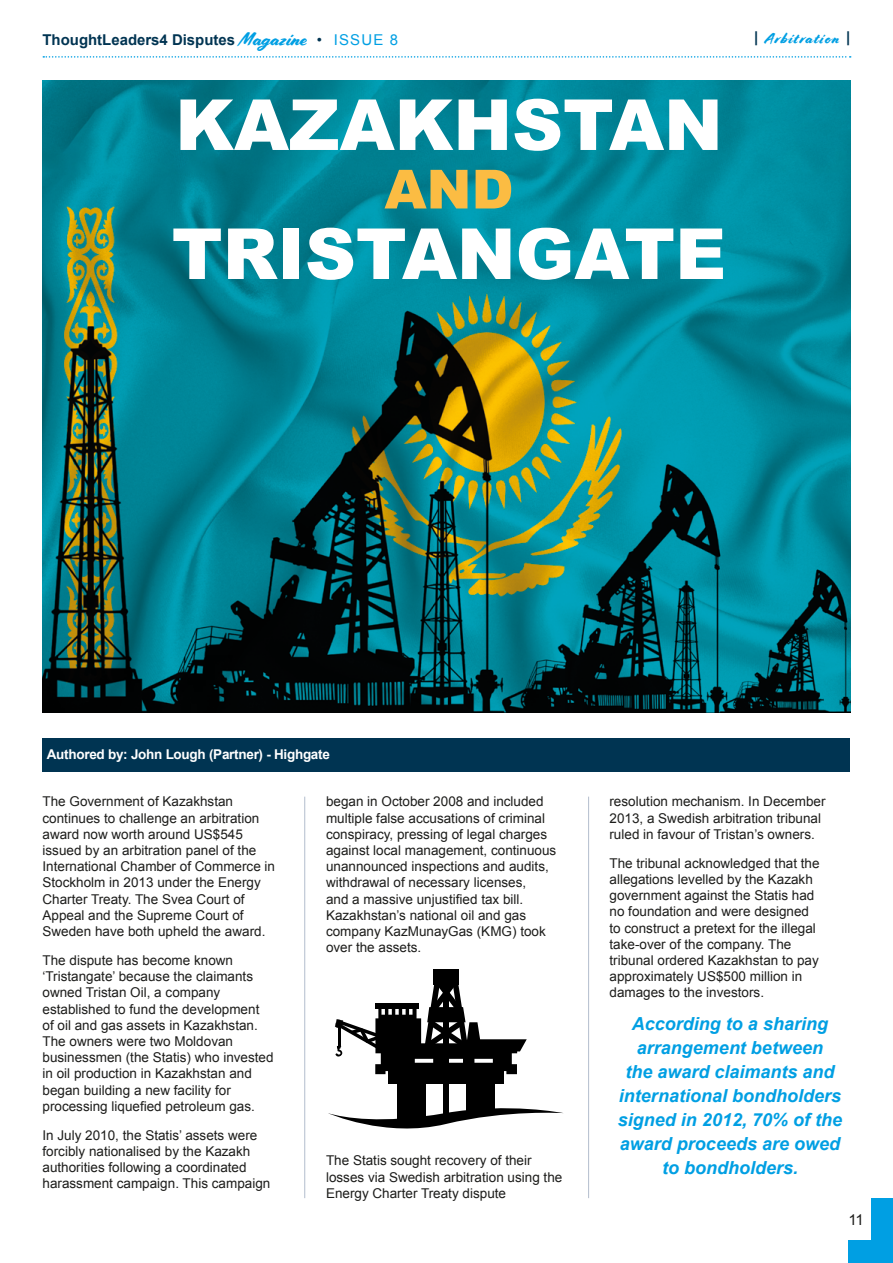
<style>
.page{position:relative;width:893px;height:1263px;background:#fff}
.page>*{position:absolute;margin:0;border:0;box-sizing:border-box;transform-origin:0 0}
.t1{font:900 70.5px "Arial";color:#fff}
.t2{font:900 54px "Arial";color:#fbbc43}
.t3{font:italic 700 18px/24px "Arial";color:#009fe3;text-align:center}
.t4{font:700 15px "Arial";color:#003452}
.t5{font:15px "Cortado";letter-spacing:.08em;color:#009fe3}
.t6{font:15px "Arial";color:#1d1d1b}
.t7{font:13.5px/16.2px "Arial";color:#1d1d1b}
.t8{font:700 13.5px "Arial";letter-spacing:-.02em;color:#fff}
.s1{font-family:"Cortado";font-weight:400;font-size:18.6px;color:#009fe3}
.s2{font-weight:400}
.s3{font-weight:400;color:#009fe3}
.s4{font-family:"Arial";font-weight:700;color:#003452}
</style>
<div class="page">
<svg style="left:43px;top:56px;width:808px;height:2px"></svg>
<div style="left:872px;top:1198px;width:21px;height:65px;background:#009fe3"></div>
<div style="left:848px;top:1241px;width:45px;height:22px;background:#009fe3"></div>
<img style="left:43px;top:81px;width:807px;height:631px">
<div style="left:43px;top:738px;width:807px;height:33px;background:#003452"></div>
<svg style="left:328px;top:1102px;width:235px;height:27px"></svg>
<div style="left:388px;top:1064px;width:116px;height:20px;background:#000"></div>
<div style="left:397px;top:1077px;width:29px;height:46px;background:#000"></div>
<div style="left:466px;top:1077px;width:28px;height:37px;background:#000"></div>
<div style="left:434px;top:970px;width:25px;height:15px;background:#000"></div>
<div style="left:443px;top:977px;width:6px;height:141px;background:#000"></div>
<svg style="left:335px;top:972px;width:192px;height:102px"></svg>
<hr style="left:304px;top:797px;width:1px;height:401px;background:#b3bdcd">
<hr style="left:588px;top:797px;width:1px;height:401px;background:#b3bdcd">
<p class="t4" style="left:43px;top:29px;width:357px">ThoughtLeaders4 Disputes <span class="s1">Magazine</span> <span class="s2">•</span> <span class="s3">ISSUE 8</span></p>
<h1 class="t1" style="left:175px;top:74px;width:549px">KAZAKHSTAN</h1>
<h2 class="t2" style="left:384px;top:150px;width:131px">AND</h2>
<h1 class="t1" style="left:172px;top:203px;width:556px">TRISTANGATE</h1>
<p class="t5" style="left:754px;top:30px;width:98px"><span class="s4">|</span> Arbitration <span class="s4">|</span></p>
<p class="t8" style="left:47px;top:746px;width:285px">Authored by: John Lough (Partner) - Highgate</p>
<p class="t7" style="left:43px;top:794px;width:234px">The Government of Kazakhstan continues to challenge an arbitration award now worth around US$545 issued by an arbitration panel of the International Chamber of Commerce in Stockholm in 2013 under the Energy Charter Treaty. The Svea Court of Appeal and the Supreme Court of Sweden have both upheld the award.</p>
<p class="t7" style="left:43px;top:952px;width:233px">The dispute has become known ‘Tristangate’ because the claimants owned Tristan Oil, a company established to fund the development of oil and gas assets in Kazakhstan.<br>The owners were two Moldovan businessmen (the Statis) who invested in oil production in Kazakhstan and began building a new facility for processing liquefied petroleum gas.</p>
<p class="t7" style="left:43px;top:1127px;width:229px">In July 2010, the Statis’ assets were forcibly nationalised by the Kazakh authorities following a coordinated harassment campaign. This campaign</p>
<p class="t7" style="left:326px;top:794px;width:232px">began in October 2008 and included multiple false accusations of criminal conspiracy, pressing of legal charges against local management, continuous unannounced inspections and audits, withdrawal of necessary licenses,<br>and a massive unjustified tax bill.<br>Kazakhstan’s national oil and gas company KazMunayGas (KMG) took over the assets.</p>
<p class="t7" style="left:326px;top:1153px;width:238px">The Statis sought recovery of their losses via Swedish arbitration using the<br>Energy Charter Treaty dispute</p>
<p class="t7" style="left:609px;top:794px;width:218px">resolution mechanism. In December<br>2013, a Swedish arbitration tribunal ruled in favour of Tristan’s owners.</p>
<p class="t7" style="left:609px;top:855px;width:212px">The tribunal acknowledged that the allegations levelled by the Kazakh government against the Statis had no foundation and were designed to construct a pretext for the illegal take-over of the company. The tribunal ordered Kazakhstan to pay approximately US$500 million in damages to the investors.</p>
<h3 class="t3" style="left:618px;top:1012px;width:226px">According to a sharing arrangement between<br>the award claimants and international bondholders signed in 2012, 70% of the award proceeds are owed to bondholders.</h3>
<p class="t6" style="left:848px;top:1210px;width:17px">11</p>
</div>
